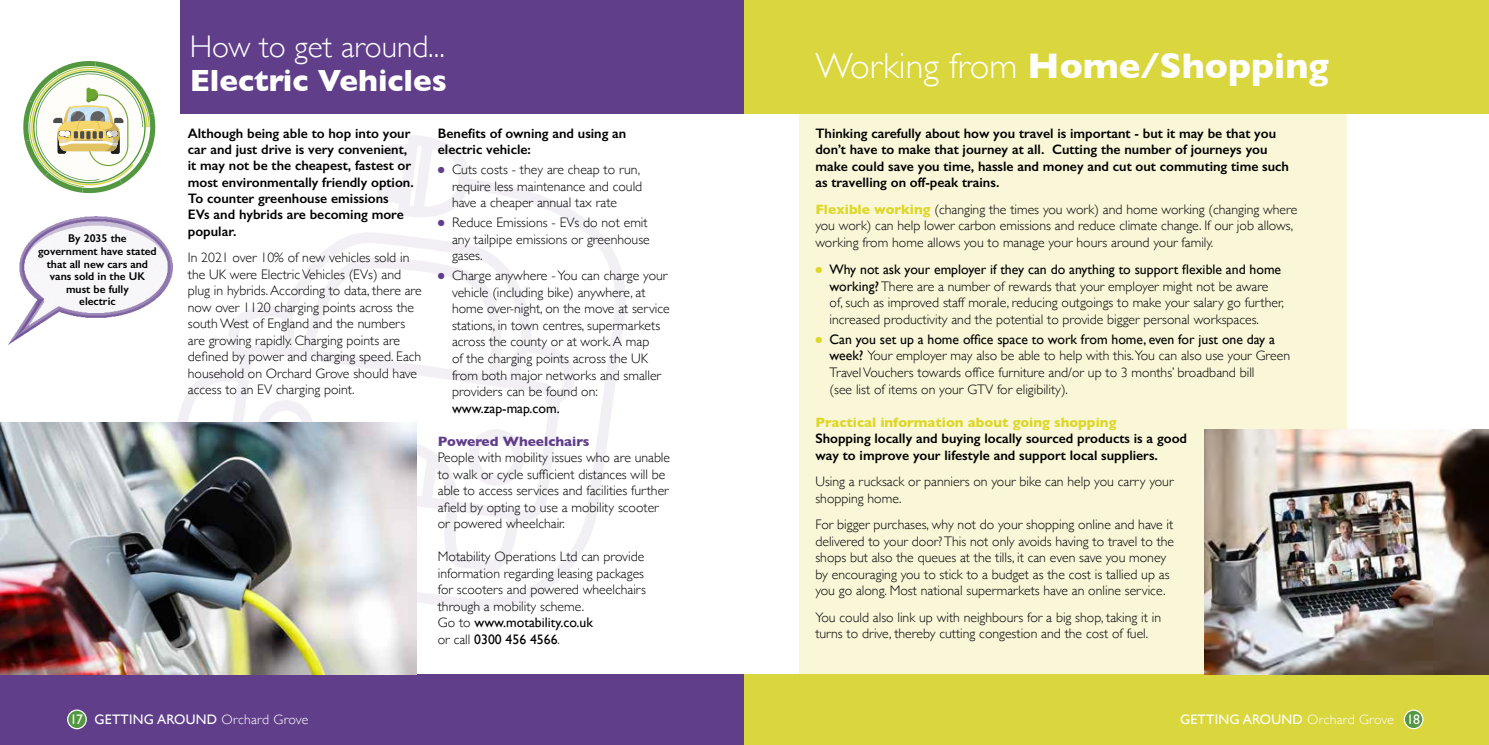
<style>
.page{position:relative;width:1489px;height:745px;background:#fff}
.page>*{position:absolute;margin:0;border:0;box-sizing:border-box;transform-origin:0 0}
.t1{font:700 36.25px "Gill Sans";color:#fff}
.t2{font:300 31.25px "Gill Sans";color:#fff}
.t3{font:700 31.25px "Gill Sans";color:#fff}
.t4{font:300 13.75px/16.5px "Gill Sans";color:#000}
.t5{font:600 13.75px/16.2px "Gill Sans";color:#000}
.t6{font:13.75px "Gill Sans";letter-spacing:.02em;color:#fff}
.t7{font:700 13.75px "Gill Sans";color:#ddd728}
.t8{font:700 13.75px "Gill Sans";color:#603e8a}
.t9{font:13.75px "Gill Sans";color:#000}
.t10{font:600 11.25px/12.5px "Gill Sans";color:#000;text-align:center}
.s1{color:#603e8a}
.s2{font-weight:400}
.s3{font-weight:300}
.s4{font-weight:700;color:#ddd728}
.s5{color:#ddd728}
</style>
<div class="page">
<div style="left:799px;top:90px;width:547px;height:583px;background:#f9f7d8"></div>
<svg style="left:383px;top:135px;width:86px;height:42px"></svg>
<svg style="left:177px;top:177px;width:449px;height:440px"></svg>
<img style="left:8px;top:216px;width:172px;height:136px">
<div style="left:180px;top:0;width:564px;height:113px;background:#603e8a"></div>
<svg style="left:23px;top:61px;width:133px;height:133px"></svg>
<div style="left:0;top:673px;width:744px;height:71px;background:#603e8a"></div>
<img style="left:0;top:422px;width:416px;height:251px">
<div style="left:744px;top:0;width:744px;height:113px;background:#dad63d"></div>
<div style="left:744px;top:673px;width:744px;height:71px;background:#dad63d"></div>
<img style="left:1204px;top:429px;width:284px;height:244px">
<div style="left:68px;top:709px;width:18px;height:19px;background:#539841;border-radius:50%"></div>
<div style="left:67px;top:709px;width:20px;height:19px;border:1px solid #fff;border-radius:50%"></div>
<div style="left:1404px;top:709px;width:18px;height:19px;background:#539841;border-radius:50%"></div>
<div style="left:1403px;top:709px;width:20px;height:19px;border:1px solid #fff;border-radius:50%"></div>
<p class="t10" style="left:38px;top:232px;width:120px">By 2035 the government have stated that all new cars and vans sold in the UK must be fully<br>electric</p>
<h2 class="t2" style="left:190px;top:22px;width:257px">How to get around...</h2>
<h2 class="t3" style="left:190px;top:55px;width:259px">Electric Vehicles</h2>
<p class="t5" style="left:188px;top:125px;width:227px">Although being able to hop into your car and just drive is very convenient, it may not be the cheapest, fastest or most environmentally friendly option.<br>To counter greenhouse emissions<br>EVs and hybrids are becoming more popular.</p>
<p class="t4" style="left:188px;top:248px;width:235px">In 2021 over 10% of new vehicles sold in the UK were Electric Vehicles (EVs) and plug in hybrids. According to data, there are now over 1120 charging points across the south West of England and the numbers are growing rapidly. Charging points are defined by power and charging speed. Each household on Orchard Grove should have access to an EV charging point.</p>
<p class="t5" style="left:438px;top:125px;width:190px">Benefits of owning and using an electric vehicle:</p>
<p class="t4" style="left:452px;top:161px;width:192px;text-indent:-14px"><span class="s1">●</span> Cuts costs - they are cheap to run, require less maintenance and could have a cheaper annual tax rate</p>
<p class="t4" style="left:452px;top:214px;width:199px;text-indent:-14px"><span class="s1">●</span> Reduce Emissions - EVs do not emit any tailpipe emissions or greenhouse gases.</p>
<p class="t4" style="left:452px;top:267px;width:219px;text-indent:-14px"><span class="s1">●</span> Charge anywhere - You can charge your vehicle (including bike) anywhere, at home over-night, on the move at service stations, in town centres, supermarkets across the county or at work. A map<br>of the charging points across the UK from both major networks and smaller providers can be found on:</p>
<p class="t9" style="left:452px;top:399px;width:109px">www.zap-map.com.</p>
<p class="t8" style="left:438px;top:429px;width:153px">Powered Wheelchairs</p>
<p class="t4" style="left:438px;top:448px;width:234px">People with mobility issues who are unable to walk or cycle sufficient distances will be able to access services and facilities further afield by opting to use a mobility scooter or powered wheelchair.</p>
<p class="t4" style="left:438px;top:547px;width:210px">Motability Operations Ltd can provide information regarding leasing packages for scooters and powered wheelchairs through a mobility scheme.<br>Go to <span class="s2">www.motability.co.uk<br></span>or call <span class="s2">0300 456 4566</span>.</p>
<h1 class="t1" style="left:815px;top:37px;width:515px"><span class="s3">Working from</span> Home/Shopping</h1>
<p class="t5" style="left:815px;top:125px;width:475px">Thinking carefully about how you travel is important - but it may be that you don’t have to make that journey at all. Cutting the number of journeys you make could save you time, hassle and money and cut out commuting time such as travelling on off-peak trains.</p>
<p class="t4" style="left:815px;top:200px;width:483px"><span class="s4">Flexible working</span> (changing the times you work) and home working (changing where you work) can help lower carbon emissions and reduce climate change. If our job allows, working from home allows you to manage your hours around your family.</p>
<p class="t4" style="left:829px;top:261px;width:455px;text-indent:-14px"><span class="s5">●</span> <span class="s2">Why not ask your employer if they can do anything to support flexible and home working?</span> There are a number of rewards that your employer might not be aware of, such as improved staff morale, reducing outgoings to make your salary go further, increased productivity and the potential to provide bigger personal workspaces.</p>
<p class="t4" style="left:829px;top:330px;width:462px;text-indent:-14px"><span class="s5">●</span> <span class="s2">Can you set up a home office space to work from home, even for just one day a week?</span> Your employer may also be able to help with this.You can also use your Green Travel Vouchers towards office furniture and/or up to 3 months’ broadband bill<br>(see list of items on your GTV for eligibility).</p>
<p class="t7" style="left:815px;top:410px;width:302px">Practical information about going shopping</p>
<p class="t5" style="left:815px;top:430px;width:373px">Shopping locally and buying locally sourced products is a good way to improve your lifestyle and support local suppliers.</p>
<p class="t4" style="left:815px;top:472px;width:360px">Using a rucksack or panniers on your bike can help you carry your shopping home.</p>
<p class="t4" style="left:815px;top:515px;width:360px">For bigger purchases, why not do your shopping online and have it delivered to your door? This not only avoids having to travel to the shops but also the queues at the tills, it can even save you money by encouraging you to stick to a budget as the cost is tallied up as you go along. Most national supermarkets have an online service.</p>
<p class="t4" style="left:815px;top:608px;width:347px">You could also link up with neighbours for a big shop, taking it in turns to drive, thereby cutting congestion and the cost of fuel.</p>
<p class="t6" style="left:70px;top:710px;width:240px">17 GETTING AROUND <span class="s3">Orchard Grove</span></p>
<p class="t6" style="left:1179px;top:710px;width:242px">GETTING AROUND <span class="s3">Orchard Grove</span> 18</p>
</div>
